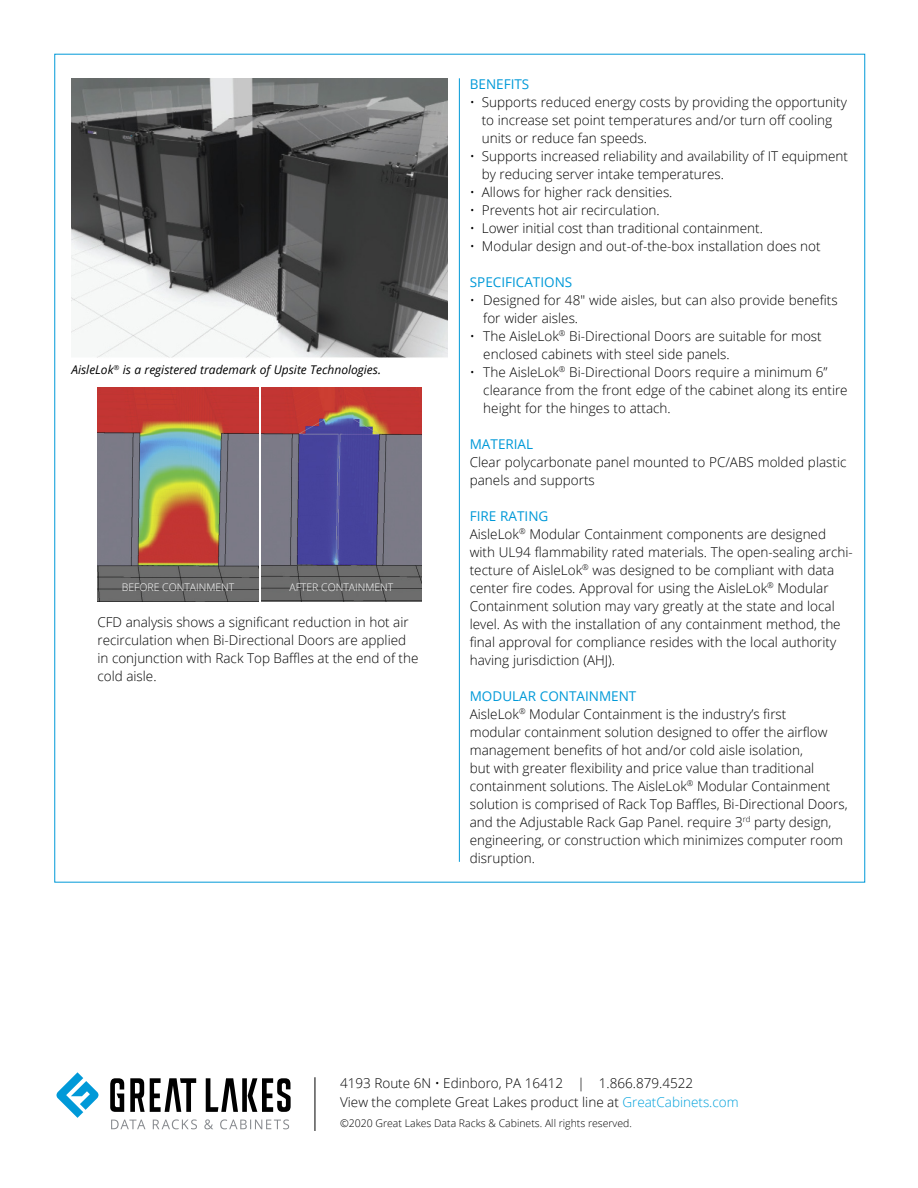
<style>
.page{position:relative;width:918px;height:1188px;background:#fff}
.page>*{position:absolute;margin:0;border:0;box-sizing:border-box;transform-origin:0 0}
.t1{font:300 13.5px/18px "Open Sans";color:#000}
.t2{font:13.5px "Open Sans";color:#0099d8}
.t3{font:italic 12px "Open Sans";color:#000}
.t4{font:300 10.5px "Open Sans";color:#000}
.t5{font:300 10.5px "Open Sans";color:#fff}
.s1{font-weight:400;color:#0099d8}
.s2{color:#00a1dc}
</style>
<div class="page">
<svg style="left:110px;top:1078px;width:181px;height:34px"></svg>
<svg style="left:111px;top:1119px;width:178px;height:10px"></svg>
<svg style="left:56px;top:1072px;width:43px;height:46px"></svg>
<hr style="left:315px;top:1077px;width:1px;height:54px;background:#000">
<img style="left:261px;top:388px;width:160px;height:213px">
<img style="left:97px;top:388px;width:162px;height:213px">
<img style="left:71px;top:78px;width:376px;height:280px">
<hr style="left:459px;top:78px;width:1px;height:784px;background:#0099d8">
<p class="t3" style="left:71px;top:361px;width:311px">AisleLok<sup>®</sup> is a registered trademark of Upsite Technologies.</p>
<p class="t5" style="left:122px;top:580px;width:114px">BEFORE CONTAINMENT</p>
<p class="t5" style="left:289px;top:580px;width:105px">AFTER CONTAINMENT</p>
<p class="t1" style="left:97px;top:613px;width:323px">CFD analysis shows a significant reduction in hot air recirculation when Bi-Directional Doors are applied in conjunction with Rack Top Baffles at the end of the cold aisle.</p>
<p class="t2" style="left:470px;top:74px;width:61px">BENEFITS</p>
<p class="t1" style="left:482px;top:92px;width:367px;text-indent:-12px">• Supports reduced energy costs by providing the opportunity to increase set point temperatures and/or turn off cooling units or reduce fan speeds.</p>
<p class="t1" style="left:482px;top:146px;width:368px;text-indent:-12px">• Supports increased reliability and availability of IT equipment by reducing server intake temperatures.</p>
<p class="t1" style="left:470px;top:182px;width:204px">• Allows for higher rack densities.</p>
<p class="t1" style="left:470px;top:200px;width:191px">• Prevents hot air recirculation.</p>
<p class="t1" style="left:470px;top:218px;width:295px">• Lower initial cost than traditional containment.</p>
<p class="t1" style="left:470px;top:236px;width:352px">• Modular design and out-of-the-box installation does not</p>
<p class="t2" style="left:470px;top:272px;width:104px">SPECIFICATIONS</p>
<p class="t1" style="left:483px;top:290px;width:356px;text-indent:-14px">• Designed for 48" wide aisles, but can also provide benefits for wider aisles.</p>
<p class="t1" style="left:483px;top:326px;width:340px;text-indent:-13px">• The AisleLok<sup>®</sup> Bi-Directional Doors are suitable for most enclosed cabinets with steel side panels.</p>
<p class="t1" style="left:483px;top:362px;width:366px;text-indent:-14px">• The AisleLok<sup>®</sup> Bi-Directional Doors require a minimum 6” clearance from the front edge of the cabinet along its entire height for the hinges to attach.</p>
<p class="t2" style="left:470px;top:434px;width:65px">MATERIAL</p>
<p class="t1" style="left:470px;top:452px;width:378px">Clear polycarbonate panel mounted to PC/ABS molded plastic panels and supports</p>
<p class="t1" style="left:470px;top:506px;width:385px"><span class="s1">FIRE RATING<br></span>AisleLok<sup>®</sup> Modular Containment components are designed with UL94 flammability rated materials. The open-sealing archi&shy;tecture of AisleLok<sup>®</sup> was designed to be compliant with data center fire codes. Approval for using the AisleLok<sup>®</sup> Modular Containment solution may vary greatly at the state and local level. As with the installation of any containment method, the final approval for compliance resides with the local authority having jurisdiction (AHJ).</p>
<p class="t1" style="left:470px;top:686px;width:379px"><span class="s1">MODULAR CONTAINMENT<br></span>AisleLok<sup>®</sup> Modular Containment is the industry’s first<br>modular containment solution designed to offer the airflow management benefits of hot and/or cold aisle isolation,<br>but with greater flexibility and price value than traditional containment solutions. The AisleLok<sup>®</sup> Modular Containment solution is comprised of Rack Top Baffles, Bi-Directional Doors, and the Adjustable Rack Gap Panel. require 3<sup>rd</sup> party design, engineering, or construction which minimizes computer room disruption.</p>
<p class="t1" style="left:340px;top:1073px;width:400px;line-height:19.5px">4193 Route 6N • Edinboro, PA 16412 | 1.866.879.4522<br>View the complete Great Lakes product line at <span class="s2">GreatCabinets.com</span></p>
<p class="t4" style="left:340px;top:1116px;width:293px">©2020 Great Lakes Data Racks &amp; Cabinets. All rights reserved.</p>
</div>
